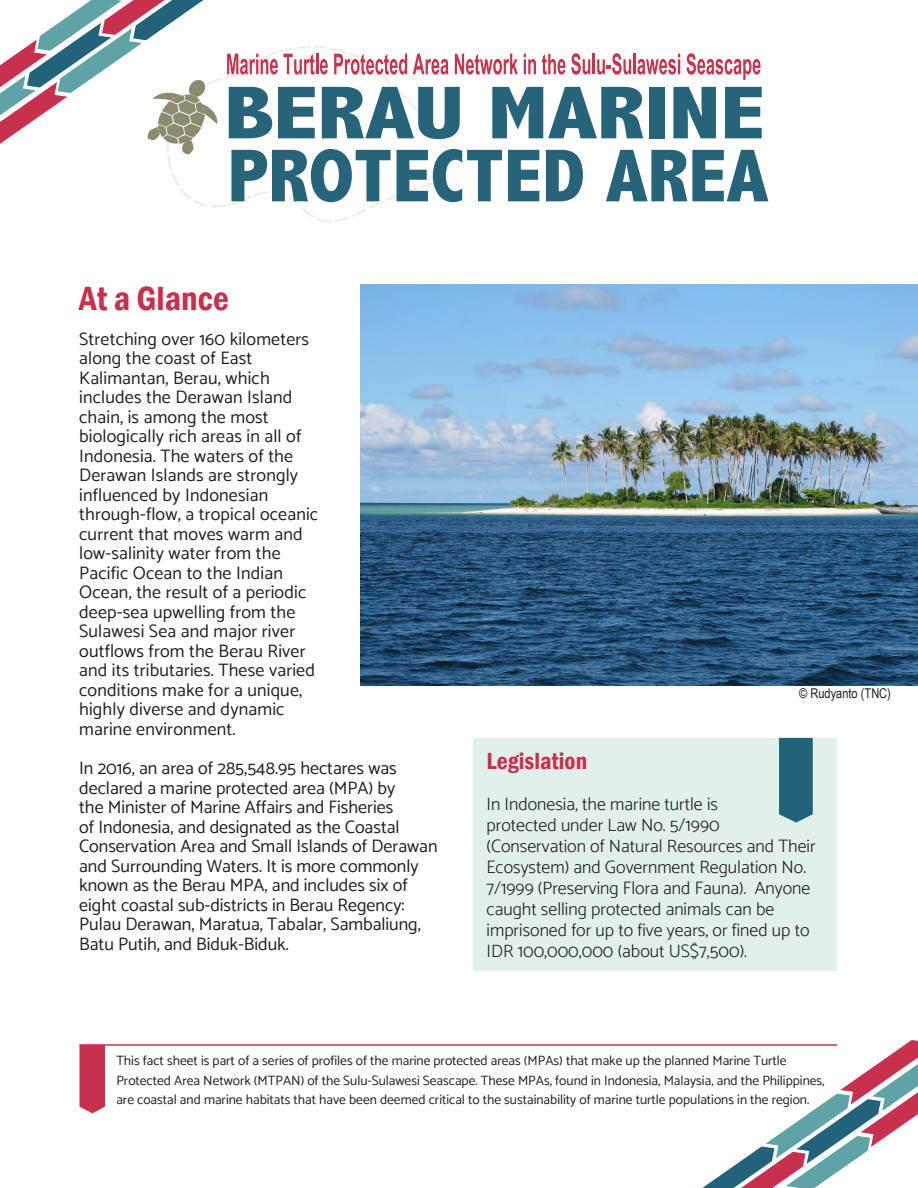
<style>
.page{position:relative;width:918px;height:1188px;background:#fff}
.page>*{position:absolute;margin:0;border:0;box-sizing:border-box;transform-origin:0 0}
.t1{font:600 condensed 34.5px "Franklin Gothic";color:#c8314d}
.t2{font:600 condensed 24px "Franklin Gothic";color:#c8314d}
.t3{font:18px/19.5px "Catamaran";letter-spacing:.01em;color:#231f20}
.t4{font:300 18px/21px "Catamaran";color:#231f20}
.t5{font:13.5px/19.5px "Catamaran";color:#231f20}
.t6{font:13.5px "Arial Narrow";color:#231f20}
</style>
<div class="page">
<svg style="left:702px;top:1040px;width:216px;height:148px"></svg>
<div style="left:80px;top:1046px;width:25px;height:67px;background:#c8314d"></div>
<hr style="left:80px;top:1044px;width:757px;height:2px;background:#c8314d">
<svg style="left:0;top:0;width:768px;height:222px"></svg>
<div style="left:473px;top:738px;width:363px;height:232px;background:#e2f0ec"></div>
<svg style="left:779px;top:738px;width:34px;height:85px;background:#2e6b80"></svg>
<img style="left:361px;top:285px;width:557px;height:401px">
<p class="t1" style="left:79px;top:275px;width:151px">At a Glance</p>
<p class="t3" style="left:79px;top:329px;width:240px">Stretching over 160 kilometers along the coast of East<br>Kalimantan, Berau, which includes the Derawan Island chain, is among the most biologically rich areas in all of<br>Indonesia. The waters of the<br>Derawan Islands are strongly influenced by Indonesian through-flow, a tropical oceanic current that moves warm and low-salinity water from the<br>Pacific Ocean to the Indian<br>Ocean, the result of a periodic deep-sea upwelling from the<br>Sulawesi Sea and major river outflows from the Berau River and its tributaries. These varied conditions make for a unique, highly diverse and dynamic marine environment.</p>
<p class="t3" style="left:79px;top:758px;width:360px">In 2016, an area of 285,548.95 hectares was declared a marine protected area (MPA) by<br>the Minister of Marine Affairs and Fisheries<br>of Indonesia, and designated as the Coastal Conservation Area and Small Islands of Derawan and Surrounding Waters. It is more commonly known as the Berau MPA, and includes six of eight coastal sub-districts in Berau Regency:<br>Pulau Derawan, Maratua, Tabalar, Sambaliung, Batu Putih, and Biduk-Biduk.</p>
<p class="t6" style="left:799px;top:684px;width:93px">© Rudyanto (TNC)</p>
<p class="t2" style="left:487px;top:745px;width:102px">Legislation</p>
<p class="t4" style="left:487px;top:793px;width:331px">In Indonesia, the marine turtle is<br>protected under Law No. 5/1990 (Conservation of Natural Resources and Their Ecosystem) and Government Regulation No.<br>7/1999 (Preserving Flora and Fauna). Anyone caught selling protected animals can be imprisoned for up to five years, or fined up to IDR 100,000,000 (about US$7,500).</p>
<p class="t5" style="left:116px;top:1051px;width:710px">This fact sheet is part of a series of profiles of the marine protected areas (MPAs) that make up the planned Marine Turtle<br>Protected Area Network (MTPAN) of the Sulu-Sulawesi Seascape. These MPAs, found in Indonesia, Malaysia, and the Philippines, are coastal and marine habitats that have been deemed critical to the sustainability of marine turtle populations in the region.</p>
</div>
